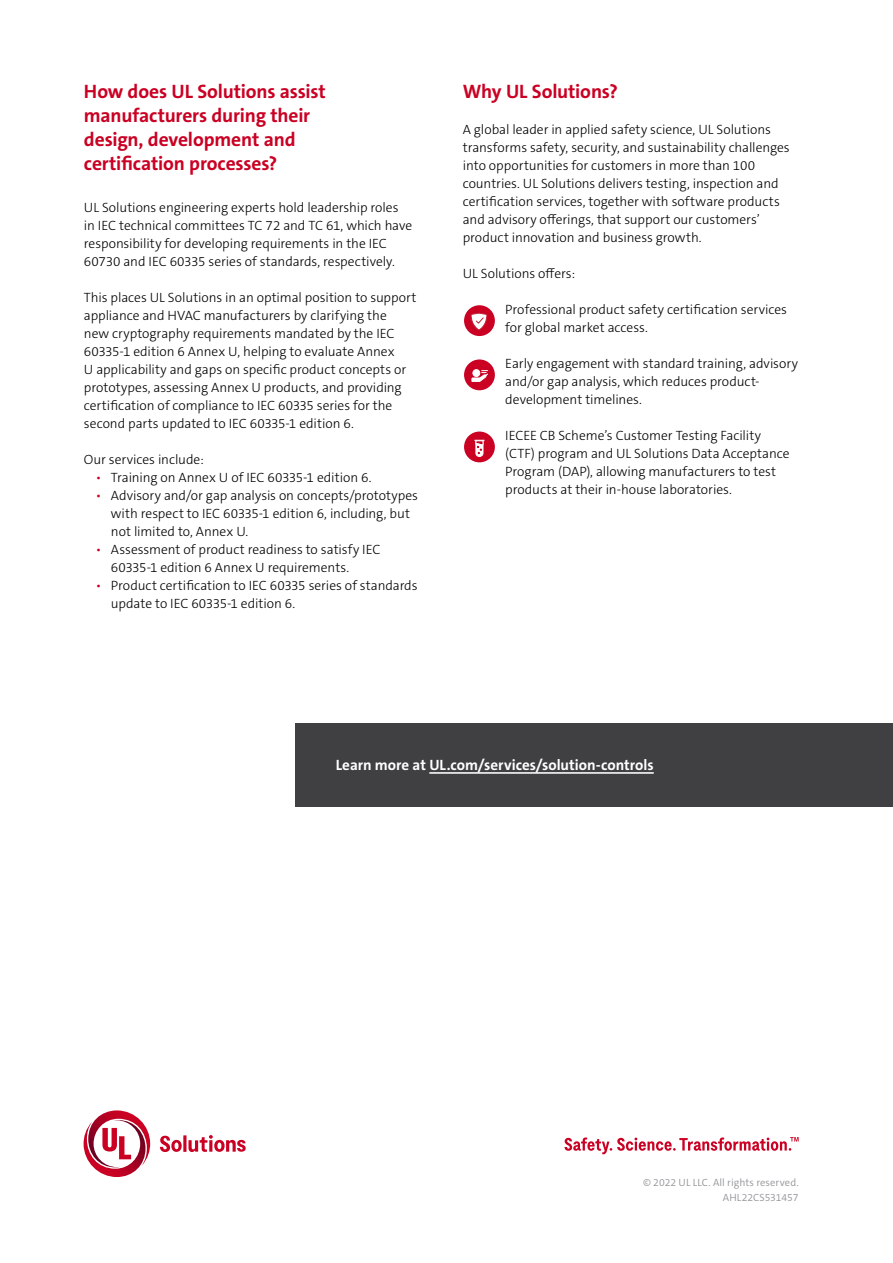
<style>
.page{position:relative;width:893px;height:1263px;background:#fff}
.page>*{position:absolute;margin:0;border:0;box-sizing:border-box;transform-origin:0 0}
.t1{font:700 19.5px/24px "The Sans C5";letter-spacing:-.01em;color:#ca0123}
.t2{font:700 15px "The Sans C5";color:#fff}
.t3{font:300 13.5px/18px "The Sans C5";letter-spacing:-.005em;color:#000}
.t4{font:300 10.5px/15px "The Sans C5";letter-spacing:.005em;color:#939598;text-align:right}
.s1{color:#ca0123}
</style>
<div class="page">
<svg style="left:84px;top:1110px;width:162px;height:67px"></svg>
<svg style="left:565px;top:1137px;width:234px;height:17px"></svg>
<div style="left:295px;top:723px;width:598px;height:83px;background:#404042"></div>
<hr style="left:429px;top:772px;width:225px;height:2px;background:#fff">
<div style="left:464px;top:305px;width:31px;height:31px;background:#ca0123;border-radius:50%"></div>
<svg style="left:471px;top:313px;width:16px;height:17px"></svg>
<div style="left:464px;top:359px;width:31px;height:31px;background:#ca0123;border-radius:50%"></div>
<div style="left:473px;top:369px;width:7px;height:8px;border:1px solid #fff;border-radius:50%"></div>
<svg style="left:472px;top:370px;width:16px;height:12px"></svg>
<div style="left:464px;top:431px;width:31px;height:31px;background:#ca0123;border-radius:50%"></div>
<svg style="left:475px;top:440px;width:9px;height:17px"></svg>
<h1 class="t1" style="left:84px;top:80px;width:243px">How does UL Solutions assist manufacturers during their design, development and certification processes?</h1>
<p class="t3" style="left:84px;top:199px;width:330px">UL Solutions engineering experts hold leadership roles in IEC technical committees TC 72 and TC 61, which have responsibility for developing requirements in the IEC 60730 and IEC 60335 series of standards, respectively.</p>
<p class="t3" style="left:84px;top:289px;width:334px">This places UL Solutions in an optimal position to support appliance and HVAC manufacturers by clarifying the<br>new cryptography requirements mandated by the IEC 60335-1 edition 6 Annex U, helping to evaluate Annex<br>U applicability and gaps on specific product concepts or prototypes, assessing Annex U products, and providing certification of compliance to IEC 60335 series for the second parts updated to IEC 60335-1 edition 6.</p>
<p class="t3" style="left:84px;top:451px;width:121px">Our services include:</p>
<p class="t3" style="left:96px;top:469px;width:277px"><span class="s1">•</span> Training on Annex U of IEC 60335-1 edition 6.</p>
<p class="t3" style="left:111px;top:487px;width:309px;text-indent:-15px"><span class="s1">•</span> Advisory and/or gap analysis on concepts/prototypes with respect to IEC 60335-1 edition 6, including, but not limited to, Annex U.</p>
<p class="t3" style="left:111px;top:541px;width:271px;text-indent:-15px"><span class="s1">•</span> Assessment of product readiness to satisfy IEC<br>60335-1 edition 6 Annex U requirements.</p>
<p class="t3" style="left:111px;top:577px;width:308px;text-indent:-15px"><span class="s1">•</span> Product certification to IEC 60335 series of standards update to IEC 60335-1 edition 6.</p>
<h1 class="t1" style="left:463px;top:80px;width:157px">Why UL Solutions?</h1>
<p class="t3" style="left:463px;top:121px;width:328px">A global leader in applied safety science, UL Solutions transforms safety, security, and sustainability challenges into opportunities for customers in more than 100 countries. UL Solutions delivers testing, inspection and certification services, together with software products and advisory offerings, that support our customers’ product innovation and business growth.</p>
<p class="t3" style="left:463px;top:265px;width:114px">UL Solutions offers:</p>
<p class="t3" style="left:505px;top:301px;width:283px">Professional product safety certification services for global market access.</p>
<p class="t3" style="left:505px;top:355px;width:294px">Early engagement with standard training, advisory and/or gap analysis, which reduces product&shy;development timelines.</p>
<p class="t3" style="left:505px;top:427px;width:286px">IECEE CB Scheme’s Customer Testing Facility (CTF) program and UL Solutions Data Acceptance Program (DAP), allowing manufacturers to test products at their in-house laboratories.</p>
<p class="t2" style="left:336px;top:755px;width:320px">Learn more at UL.com/services/solution-controls</p>
<p class="t4" style="left:643px;top:1175px;width:157px">© 2022 UL LLC. All rights reserved.<br>AHL22CS531457</p>
</div>
